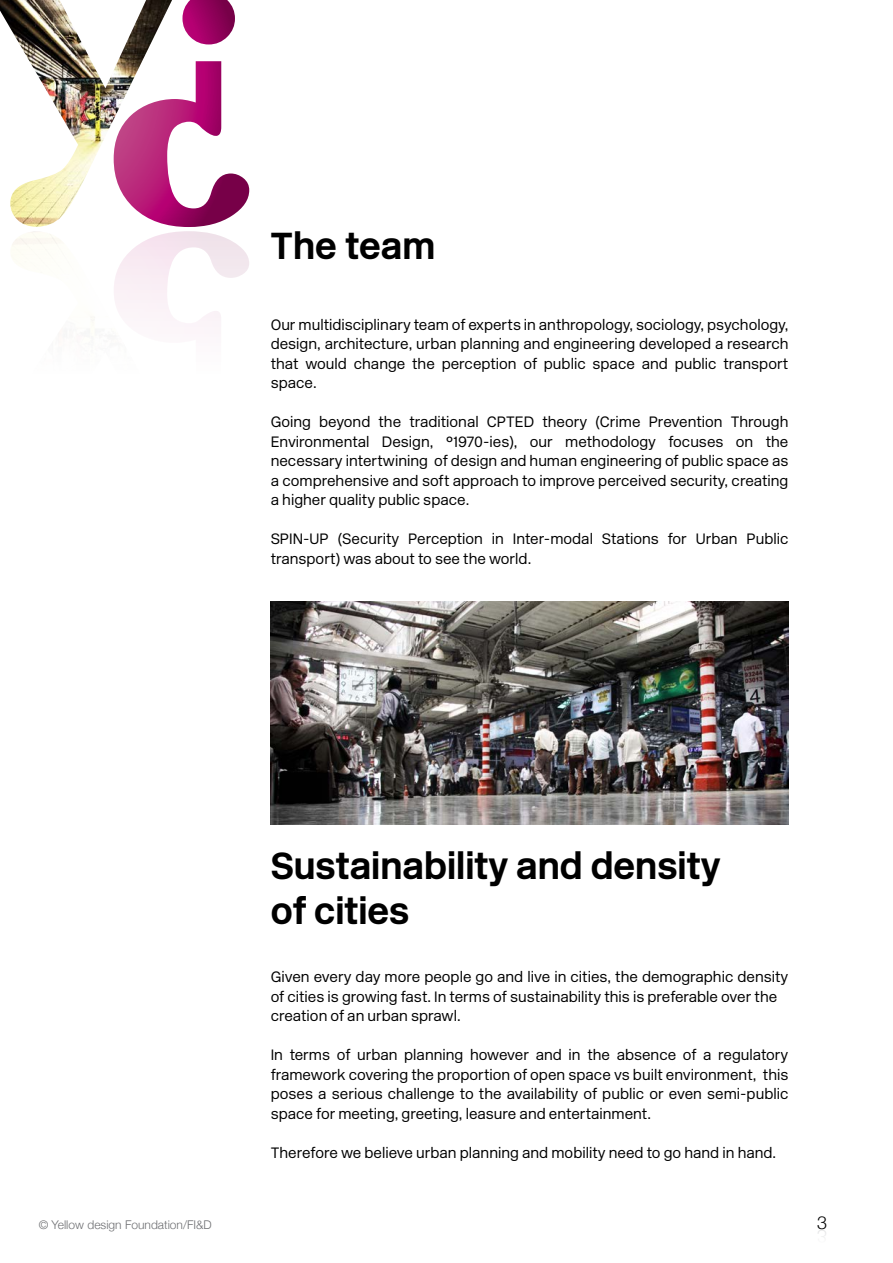
<style>
.page{position:relative;width:893px;height:1263px;background:#fff}
.page>*{position:absolute;margin:0;border:0;box-sizing:border-box;transform-origin:0 0}
.t1{font:700 37.5px/45px "New Rail Alphabet";color:#000}
.t2{font:300 15px/19.5px "New Rail Alphabet";color:#000;text-align:justify}
.t3{font:300 12px "Helvetica Neue";color:#6d6e71}
</style>
<div class="page">
<img style="left:0;top:0;width:172px;height:227px">
<svg style="left:182px;top:0;width:53px;height:44px;background:#a82979"></svg>
<svg style="left:114px;top:61px;width:135px;height:298px"></svg>
<img style="left:271px;top:602px;width:518px;height:223px">
<h1 class="t1" style="left:271px;top:224px;width:166px">The team</h1>
<p class="t2" style="left:271px;top:314px;width:519px">Our multidisciplinary team of experts in anthropology, sociology, psychology, design, architecture, urban planning and engineering developed a research that would change the perception of public space and public transport space.</p>
<p class="t2" style="left:271px;top:412px;width:519px">Going beyond the traditional CPTED theory (Crime Prevention Through Environmental Design, °1970-ies), our methodology focuses on the necessary intertwining of design and human engineering of public space as a comprehensive and soft approach to improve perceived security, creating a higher quality public space.</p>
<p class="t2" style="left:271px;top:529px;width:519px">SPIN-UP (Security Perception in Inter-modal Stations for Urban Public transport) was about to see the world.</p>
<p class="t3" style="left:39px;top:1215px;width:174px">© Yellow design Foundation/FI&amp;D</p>
<h1 class="t1" style="left:271px;top:843px;width:451px">Sustainability and density of cities</h1>
<p class="t2" style="left:271px;top:967px;width:519px;text-align:left">Given every day more people go and live in cities, the demographic density of cities is growing fast. In terms of sustainability this is preferable over the creation of an urban sprawl.</p>
<p class="t2" style="left:271px;top:1045px;width:519px">In terms of urban planning however and in the absence of a regulatory framework covering the proportion of open space vs built environment, this poses a serious challenge to the availability of public or even semi-public space for meeting, greeting, leasure and entertainment.</p>
<p class="t2" style="left:271px;top:1142px;width:507px">Therefore we believe urban planning and mobility need to go hand in hand.</p>
</div>
